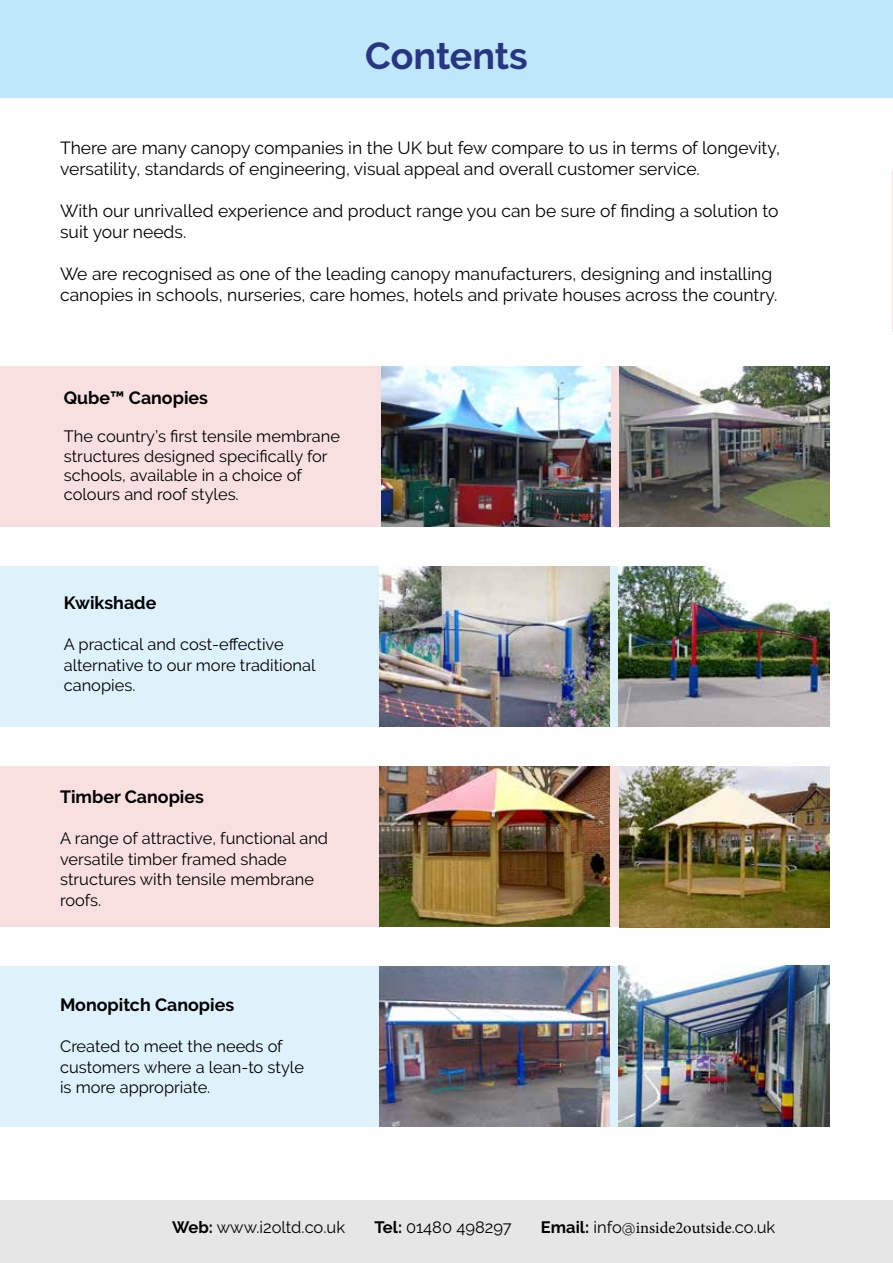
<style>
.page{position:relative;width:893px;height:1263px;background:#fff}
.page>*{position:absolute;margin:0;border:0;box-sizing:border-box;transform-origin:0 0}
.t1{font:700 37.5px "Raleway";color:#283583}
.t2{font:700 17.7px "Raleway";color:#000}
.t3{font:17.55px/21px "Raleway";color:#000}
.t4{font:16.5px "Raleway";color:#000}
.t5{font:16.5px "Minion Pro";color:#000}
.t6{font:16.35px/20.5px "Raleway";color:#000}
.s1{font-weight:700}
.s2{font-family:"Raleway";font-weight:700}
.s3{font-family:"Raleway"}
</style>
<div class="page">
<div style="left:0;top:0;width:893px;height:98px;background:#bee8f9"></div>
<hr style="left:892px;top:171px;width:1px;height:161px;background:#cd171a">
<div style="left:0;top:366px;width:817px;height:161px;background:#f8e0e1"></div>
<div style="left:0;top:566px;width:745px;height:161px;background:#def2fb"></div>
<div style="left:0;top:766px;width:807px;height:161px;background:#f8e0e1"></div>
<div style="left:0;top:966px;width:801px;height:161px;background:#def2fb"></div>
<img style="left:619px;top:766px;width:210px;height:161px">
<img style="left:618px;top:966px;width:211px;height:161px">
<img style="left:381px;top:366px;width:230px;height:161px">
<img style="left:380px;top:566px;width:230px;height:161px">
<img style="left:380px;top:766px;width:229px;height:161px">
<img style="left:380px;top:966px;width:230px;height:161px">
<img style="left:618px;top:566px;width:211px;height:161px">
<div style="left:0;top:1199px;width:893px;height:64px;background:#e6e6e6"></div>
<img style="left:619px;top:366px;width:210px;height:161px">
<h1 class="t1" style="left:365px;top:35px;width:164px">Contents</h1>
<p class="t3" style="left:60px;top:137px;width:721px">There are many canopy companies in the UK but few compare to us in terms of longevity, versatility, standards of engineering, visual appeal and overall customer service.</p>
<p class="t3" style="left:60px;top:200px;width:720px">With our unrivalled experience and product range you can be sure of finding a solution to suit your needs.</p>
<p class="t3" style="left:60px;top:263px;width:719px">We are recognised as one of the leading canopy manufacturers, designing and installing canopies in schools, nurseries, care homes, hotels and private houses across the country.</p>
<p class="t2" style="left:64px;top:388px;width:146px">Qube™ Canopies</p>
<p class="t6" style="left:64px;top:427px;width:278px;line-height:19.2px">The country’s first tensile membrane structures designed specifically for schools, available in a choice of colours and roof styles.</p>
<p class="t2" style="left:64px;top:593px;width:94px">Kwikshade</p>
<p class="t6" style="left:64px;top:634px;width:253px">A practical and cost-effective alternative to our more traditional canopies.</p>
<p class="t2" style="left:60px;top:787px;width:145px">Timber Canopies</p>
<p class="t6" style="left:60px;top:828px;width:270px">A range of attractive, functional and versatile timber framed shade structures with tensile membrane roofs.</p>
<p class="t2" style="left:60px;top:995px;width:176px">Monopitch Canopies</p>
<p class="t6" style="left:60px;top:1036px;width:245px">Created to meet the needs of customers where a lean-to style is more appropriate.</p>
<p class="t4" style="left:172px;top:1217px;width:174px"><span class="s1">Web:</span> www.i2oltd.co.uk</p>
<p class="t4" style="left:375px;top:1217px;width:138px"><span class="s1">Tel:</span> 01480 498297</p>
<p class="t5" style="left:541px;top:1216px;width:236px"><span class="s2">Email:</span> <span class="s3">info@</span>inside2outside<span class="s3">.co.uk</span></p>
</div>
